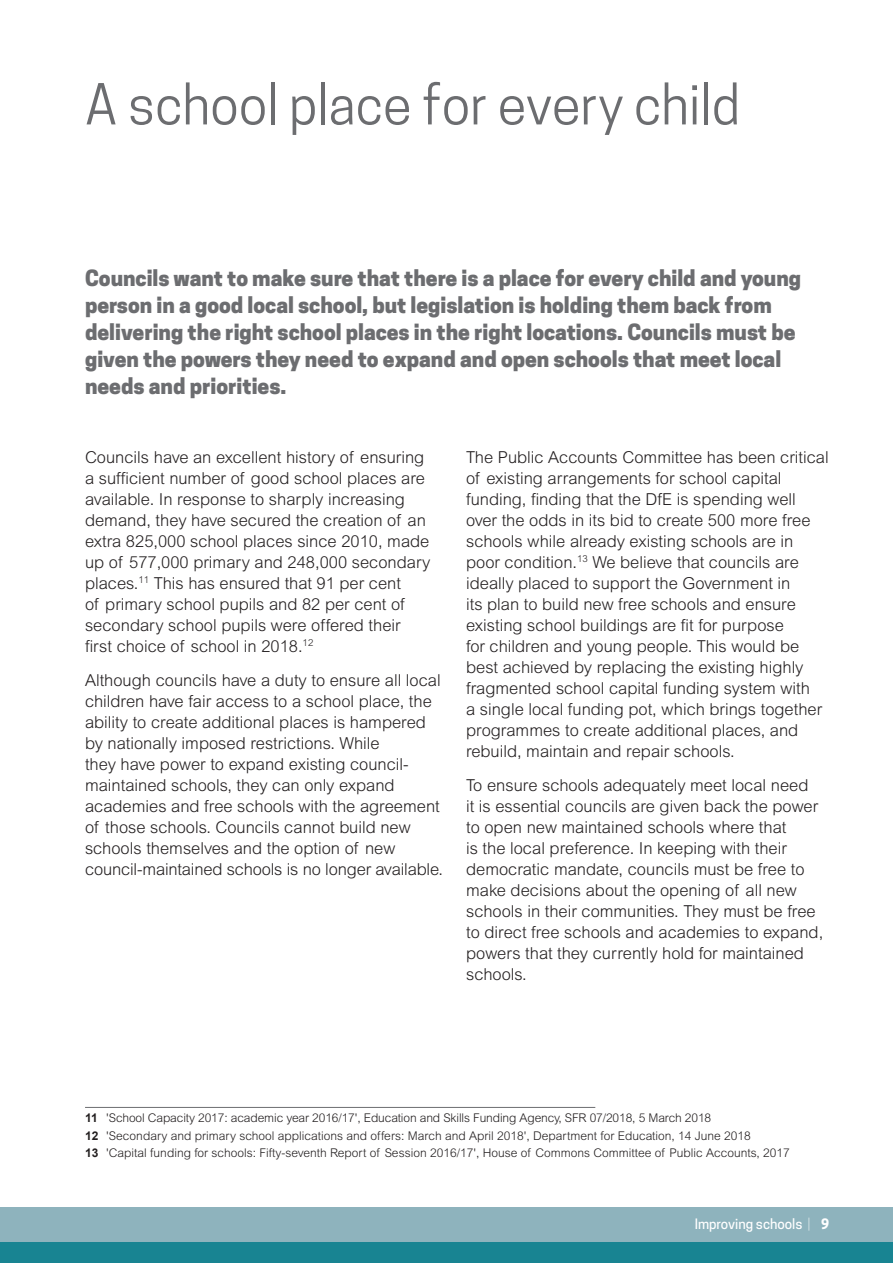
<style>
.page{position:relative;width:893px;height:1263px;background:#fff}
.page>*{position:absolute;margin:0;border:0;box-sizing:border-box;transform-origin:0 0}
.t1{font:52.5px "Cooper Hewitt";color:#6c6d70}
.t2{font:800 21px/27px "Cooper Hewitt";color:#6c6d70}
.t3{font:300 16.5px/21px "Arial MT Std";color:#231f20}
.t4{font:500 13.5px "Cooper Hewitt";color:#fff}
.t5{font:300 12px/17.1px "Arial MT Std";color:#231f20}
.s1{font-family:"Arial";font-weight:700}
.s2{font-weight:300}
.s3{font-weight:700}
</style>
<div class="page">
<div style="left:0;top:1242px;width:893px;height:21px;background:#188492"></div>
<div style="left:0;top:1208px;width:893px;height:34px;background:#8eb3bd"></div>
<hr style="left:85px;top:1107px;width:510px;height:1px;background:#6c6d70">
<h1 class="t1" style="left:85px;top:74px;width:656px">A school place for every child</h1>
<p class="t2" style="left:85px;top:264px;width:718px">Councils want to make sure that there is a place for every child and young person in a good local school, but legislation is holding them back from delivering the right school places in the right locations. Councils must be given the powers they need to expand and open schools that meet local needs and priorities.</p>
<p class="t3" style="left:85px;top:446px;width:347px">Councils have an excellent history of ensuring a sufficient number of good school places are available. In response to sharply increasing demand, they have secured the creation of an extra 825,000 school places since 2010, made up of 577,000 primary and 248,000 secondary places.<sup>11</sup> This has ensured that 91 per cent<br>of primary school pupils and 82 per cent of secondary school pupils were offered their first choice of school in 2018.<sup>12</sup></p>
<p class="t3" style="left:85px;top:669px;width:360px">Although councils have a duty to ensure all local children have fair access to a school place, the ability to create additional places is hampered by nationally imposed restrictions. While<br>they have power to expand existing council&shy;maintained schools, they can only expand academies and free schools with the agreement of those schools. Councils cannot build new schools themselves and the option of new council-maintained schools is no longer available.</p>
<p class="t3" style="left:466px;top:446px;width:364px">The Public Accounts Committee has been critical of existing arrangements for school capital funding, finding that the DfE is spending well over the odds in its bid to create 500 more free schools while already existing schools are in poor condition.<sup>13</sup> We believe that councils are ideally placed to support the Government in<br>its plan to build new free schools and ensure existing school buildings are fit for purpose<br>for children and young people. This would be best achieved by replacing the existing highly fragmented school capital funding system with<br>a single local funding pot, which brings together programmes to create additional places, and rebuild, maintain and repair schools.</p>
<p class="t3" style="left:466px;top:774px;width:359px">To ensure schools adequately meet local need<br>it is essential councils are given back the power to open new maintained schools where that<br>is the local preference. In keeping with their democratic mandate, councils must be free to make decisions about the opening of all new schools in their communities. They must be free to direct free schools and academies to expand, powers that they currently hold for maintained schools.</p>
<p class="t5" style="left:85px;top:1109px;width:706px"><span class="s1">11</span> 'School Capacity 2017: academic year 2016/17', Education and Skills Funding Agency, SFR 07/2018, 5 March 2018<br><span class="s1">12</span> 'Secondary and primary school applications and offers: March and April 2018', Department for Education, 14 June 2018<br><span class="s1">13</span> 'Capital funding for schools: Fifty-seventh Report of Session 2016/17', House of Commons Committee of Public Accounts, 2017</p>
<p class="t4" style="left:695px;top:1216px;width:136px">Improving schools <span class="s2">|</span> <span class="s3">9</span></p>
</div>
